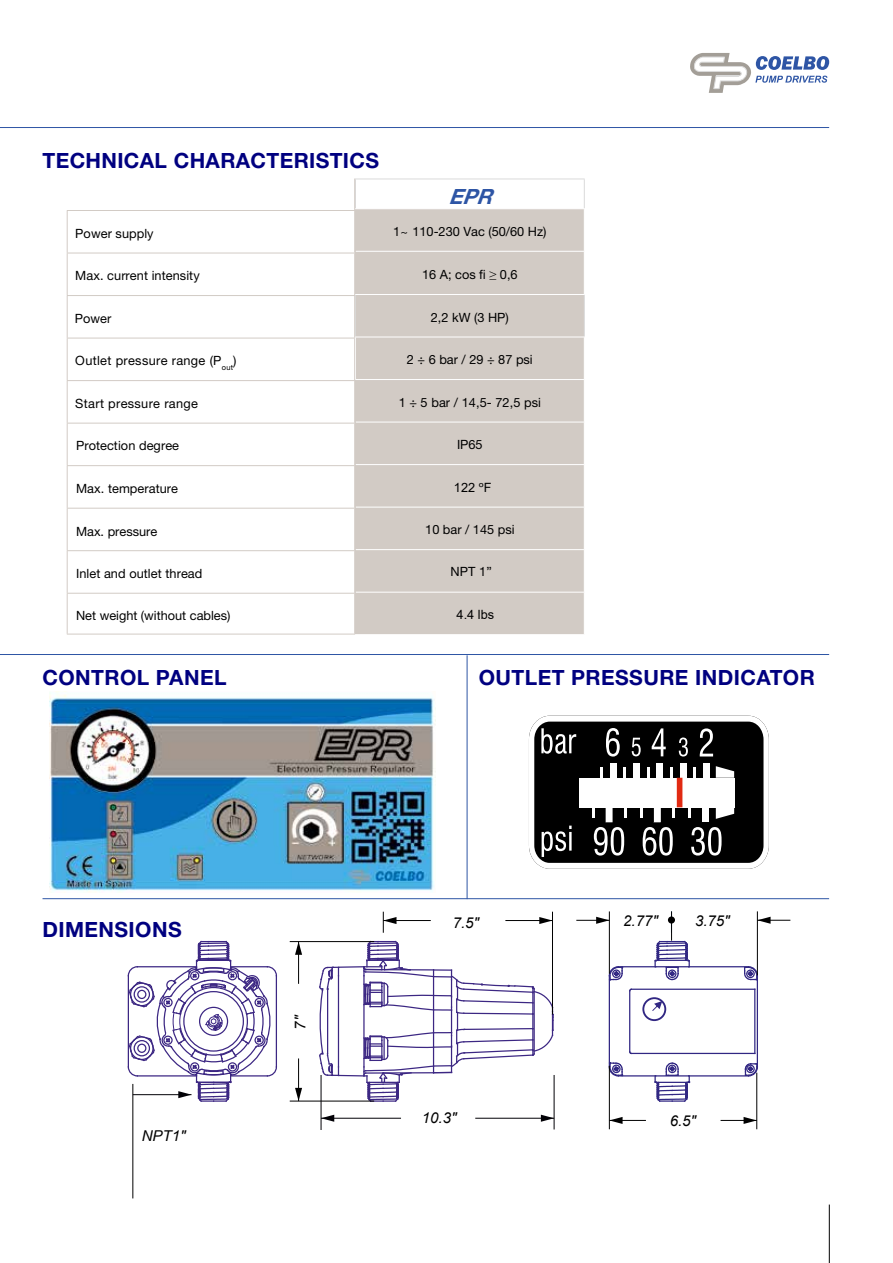
<style>
.page{position:relative;width:893px;height:1263px;background:#fff}
.page>*{position:absolute;margin:0;border:0;box-sizing:border-box;transform-origin:0 0}
.t1{font:700 21px "Helvetica Neue";letter-spacing:.02em;color:#000080}
.t2{font:italic 700 21px "Helvetica Neue";color:#2e55a5}
.t3{font:italic 15px "Arial";color:#000}
.t4{font:12.75px "Helvetica Neue";letter-spacing:.005em;color:#000}
.t5{font:12.75px "Helvetica Neue";letter-spacing:.025em;color:#000}
.t6{font:12.75px "Arial";color:#000}
.s1{font-family:"Helvetica Neue"}
</style>
<div class="page">
<hr style="left:829px;top:1204px;width:1px;height:59px;background:#000">
<svg style="left:690px;top:53px;width:139px;height:40px"></svg>
<hr style="left:0;top:654px;width:829px;height:1px;background:#2e55a5">
<hr style="left:0;top:127px;width:829px;height:1px;background:#2e55a5">
<div style="left:356px;top:209px;width:228px;height:425px;background:#d2cbc5"></div>
<hr style="left:355px;top:209px;width:1px;height:42px;background:#d2cbc5">
<hr style="left:355px;top:251px;width:1px;height:43px;background:#d2cbc5">
<hr style="left:355px;top:380px;width:1px;height:42px;background:#d2cbc5">
<hr style="left:355px;top:422px;width:1px;height:43px;background:#d2cbc5">
<hr style="left:355px;top:465px;width:1px;height:42px;background:#d2cbc5">
<hr style="left:355px;top:507px;width:1px;height:43px;background:#d2cbc5">
<hr style="left:355px;top:550px;width:1px;height:42px;background:#d2cbc5">
<hr style="left:355px;top:592px;width:1px;height:42px;background:#d2cbc5">
<hr style="left:355px;top:179px;width:230px;height:1px;background:#dadada">
<svg style="left:355px;top:180px;width:1px;height:28px"></svg>
<svg style="left:584px;top:179px;width:1px;height:29px"></svg>
<hr style="left:355px;top:295px;width:1px;height:42px;background:#dadada">
<hr style="left:584px;top:295px;width:1px;height:42px;background:#dadada">
<hr style="left:355px;top:337px;width:230px;height:1px;background:#fff">
<hr style="left:355px;top:379px;width:230px;height:1px;background:#fff">
<hr style="left:356px;top:251px;width:229px;height:1px;background:#fff">
<hr style="left:355px;top:294px;width:230px;height:1px;background:#fff">
<hr style="left:356px;top:422px;width:229px;height:1px;background:#fff">
<hr style="left:356px;top:464px;width:229px;height:1px;background:#fff">
<hr style="left:356px;top:507px;width:229px;height:1px;background:#fff">
<hr style="left:356px;top:549px;width:229px;height:1px;background:#fff">
<hr style="left:356px;top:592px;width:229px;height:1px;background:#fff">
<svg style="left:529px;top:716px;width:240px;height:153px"></svg>
<div style="left:677px;top:778px;width:6px;height:29px;background:#e12a12"></div>
<hr style="left:467px;top:655px;width:1px;height:244px;background:#2e55a5">
<hr style="left:43px;top:898px;width:786px;height:1px;background:#2e55a5">
<img style="left:50px;top:695px;width:386px;height:197px">
<hr style="left:629px;top:991px;width:1px;height:61px;background:#312783">
<hr style="left:631px;top:988px;width:124px;height:2px;background:#312783">
<hr style="left:754px;top:989px;width:1px;height:64px;background:#312783">
<hr style="left:631px;top:1053px;width:124px;height:1px;background:#312783">
<hr style="left:609px;top:976px;width:1px;height:91px;background:#312783">
<hr style="left:618px;top:966px;width:38px;height:1px;background:#312783">
<hr style="left:689px;top:966px;width:59px;height:1px;background:#312783">
<svg style="left:608px;top:1061px;width:16px;height:16px"></svg>
<hr style="left:757px;top:976px;width:1px;height:91px;background:#312783">
<svg style="left:744px;top:1061px;width:14px;height:16px"></svg>
<svg style="left:743px;top:965px;width:15px;height:17px"></svg>
<svg style="left:608px;top:965px;width:16px;height:17px"></svg>
<hr style="left:618px;top:1075px;width:38px;height:1px;background:#312783">
<hr style="left:689px;top:1075px;width:59px;height:1px;background:#312783">
<svg style="left:654px;top:1062px;width:36px;height:40px"></svg>
<svg style="left:654px;top:940px;width:36px;height:41px"></svg>
<svg style="left:318px;top:940px;width:236px;height:163px"></svg>
<hr style="left:552px;top:912px;width:1px;height:102px;background:#000">
<hr style="left:505px;top:920px;width:47px;height:1px;background:#000">
<svg style="left:539px;top:917px;width:12px;height:7px"></svg>
<hr style="left:383px;top:920px;width:48px;height:1px;background:#000">
<svg style="left:383px;top:912px;width:13px;height:21px"></svg>
<hr style="left:133px;top:1084px;width:1px;height:114px;background:#000">
<svg style="left:127px;top:940px;width:150px;height:163px"></svg>
<hr style="left:609px;top:911px;width:1px;height:63px;background:#000">
<hr style="left:576px;top:920px;width:33px;height:1px;background:#000">
<svg style="left:596px;top:917px;width:13px;height:7px"></svg>
<hr style="left:757px;top:911px;width:1px;height:64px;background:#000">
<hr style="left:671px;top:911px;width:1px;height:30px;background:#000">
<hr style="left:757px;top:920px;width:33px;height:1px;background:#000">
<svg style="left:757px;top:917px;width:14px;height:7px"></svg>
<hr style="left:756px;top:1073px;width:1px;height:56px;background:#000">
<hr style="left:609px;top:1066px;width:1px;height:63px;background:#000">
<hr style="left:721px;top:1120px;width:36px;height:1px;background:#000">
<svg style="left:744px;top:1117px;width:13px;height:7px"></svg>
<hr style="left:609px;top:1120px;width:37px;height:1px;background:#000">
<svg style="left:609px;top:1117px;width:14px;height:7px"></svg>
<hr style="left:290px;top:1101px;width:84px;height:1px;background:#000">
<hr style="left:290px;top:941px;width:84px;height:1px;background:#000">
<hr style="left:298px;top:1058px;width:1px;height:43px;background:#000">
<svg style="left:295px;top:1088px;width:7px;height:13px"></svg>
<hr style="left:298px;top:941px;width:1px;height:43px;background:#000">
<svg style="left:295px;top:941px;width:7px;height:14px"></svg>
<hr style="left:321px;top:1075px;width:1px;height:55px;background:#020106">
<hr style="left:554px;top:1075px;width:1px;height:54px;background:#020106">
<hr style="left:321px;top:1118px;width:80px;height:1px;background:#020106">
<svg style="left:321px;top:1115px;width:13px;height:7px"></svg>
<hr style="left:475px;top:1118px;width:79px;height:1px;background:#020106">
<svg style="left:541px;top:1115px;width:13px;height:7px"></svg>
<div style="left:668px;top:916px;width:7px;height:7px;background:#000;border-radius:50%"></div>
<div style="left:642px;top:997px;width:24px;height:24px;border:2px solid #312783;border-radius:50%"></div>
<svg style="left:652px;top:1001px;width:10px;height:10px"></svg>
<hr style="left:67px;top:210px;width:288px;height:1px;background:#d2cbc5">
<hr style="left:67px;top:211px;width:1px;height:42px;background:#d2cbc5">
<hr style="left:67px;top:253px;width:288px;height:1px;background:#d2cbc5">
<hr style="left:67px;top:253px;width:1px;height:42px;background:#d2cbc5">
<hr style="left:67px;top:295px;width:288px;height:1px;background:#d2cbc5">
<hr style="left:67px;top:296px;width:1px;height:42px;background:#d2cbc5">
<hr style="left:67px;top:338px;width:288px;height:1px;background:#d2cbc5">
<hr style="left:67px;top:338px;width:1px;height:42px;background:#d2cbc5">
<hr style="left:67px;top:380px;width:288px;height:1px;background:#d2cbc5">
<hr style="left:67px;top:381px;width:1px;height:42px;background:#d2cbc5">
<hr style="left:67px;top:423px;width:288px;height:1px;background:#d2cbc5">
<hr style="left:67px;top:423px;width:1px;height:42px;background:#d2cbc5">
<hr style="left:67px;top:465px;width:288px;height:1px;background:#d2cbc5">
<hr style="left:67px;top:466px;width:1px;height:42px;background:#d2cbc5">
<hr style="left:67px;top:508px;width:288px;height:1px;background:#d2cbc5">
<hr style="left:67px;top:508px;width:1px;height:42px;background:#d2cbc5">
<hr style="left:67px;top:550px;width:288px;height:1px;background:#d2cbc5">
<hr style="left:67px;top:551px;width:1px;height:42px;background:#d2cbc5">
<hr style="left:67px;top:593px;width:288px;height:1px;background:#d2cbc5">
<hr style="left:67px;top:594px;width:1px;height:40px;background:#d2cbc5">
<hr style="left:67px;top:634px;width:288px;height:1px;background:#d2cbc5">
<hr style="left:354px;top:211px;width:1px;height:42px;background:#d2cbc5">
<hr style="left:354px;top:253px;width:1px;height:42px;background:#d2cbc5">
<hr style="left:354px;top:296px;width:1px;height:42px;background:#d2cbc5">
<hr style="left:354px;top:338px;width:1px;height:42px;background:#d2cbc5">
<hr style="left:354px;top:381px;width:1px;height:42px;background:#d2cbc5">
<hr style="left:354px;top:423px;width:1px;height:42px;background:#d2cbc5">
<hr style="left:354px;top:466px;width:1px;height:42px;background:#d2cbc5">
<hr style="left:354px;top:508px;width:1px;height:42px;background:#d2cbc5">
<hr style="left:354px;top:551px;width:1px;height:42px;background:#d2cbc5">
<hr style="left:354px;top:594px;width:1px;height:40px;background:#d2cbc5">
<hr style="left:354px;top:178px;width:1px;height:32px;background:#d2cbc5">
<h1 class="t1" style="left:43px;top:147px;width:338px">TECHNICAL CHARACTERISTICS</h1>
<p class="t4" style="left:75px;top:226px;width:80px">Power supply</p>
<p class="t4" style="left:75px;top:268px;width:126px">Max. current intensity</p>
<p class="t4" style="left:75px;top:311px;width:38px">Power</p>
<p class="t5" style="left:75px;top:353px;width:163px">Outlet pressure range (P<sub>out</sub>)</p>
<p class="t5" style="left:75px;top:396px;width:124px">Start pressure range</p>
<p class="t4" style="left:76px;top:438px;width:105px">Protection degree</p>
<p class="t4" style="left:76px;top:481px;width:104px">Max. temperature</p>
<p class="t4" style="left:76px;top:523px;width:83px">Max. pressure</p>
<p class="t4" style="left:76px;top:566px;width:128px">Inlet and outlet thread</p>
<p class="t4" style="left:76px;top:608px;width:156px">Net weight (without cables)</p>
<h1 class="t2" style="left:448px;top:184px;width:53px">EPR</h1>
<p class="t4" style="left:393px;top:224px;width:155px">1~ 110-230 Vac (50/60 Hz)</p>
<p class="t4" style="left:422px;top:267px;width:97px">16 A; cos fi ≥ 0,6</p>
<p class="t4" style="left:431px;top:310px;width:79px">2,2 kW (3 HP)</p>
<p class="t4" style="left:407px;top:352px;width:127px">2 ÷ 6 bar / 29 ÷ 87 psi</p>
<p class="t4" style="left:399px;top:395px;width:144px">1 ÷ 5 bar / 14,5- 72,5 psi</p>
<p class="t4" style="left:457px;top:437px;width:27px">IP65</p>
<p class="t6" style="left:454px;top:479px;width:39px">122 <span class="s1">º</span>F</p>
<p class="t4" style="left:425px;top:522px;width:91px">10 bar / 145 psi</p>
<p class="t4" style="left:451px;top:564px;width:43px">NPT 1”</p>
<p class="t6" style="left:457px;top:606px;width:39px">4.4 lbs</p>
<h1 class="t1" style="left:43px;top:665px;width:186px">CONTROL PANEL</h1>
<h1 class="t1" style="left:479px;top:664px;width:338px">OUTLET PRESSURE INDICATOR</h1>
<h1 class="t1" style="left:43px;top:916px;width:141px">DIMENSIONS</h1>
<p class="t3" style="left:142px;top:1126px;width:45px">NPT1"</p>
<p class="t3" style="left:291px;top:1029px;width:16px;rotate:-90deg">7"</p>
<p class="t3" style="left:453px;top:913px;width:28px">7.5"</p>
<p class="t3" style="left:623px;top:911px;width:36px">2.77"</p>
<p class="t3" style="left:695px;top:911px;width:36px">3.75"</p>
<p class="t3" style="left:422px;top:1108px;width:36px">10.3"</p>
<p class="t3" style="left:670px;top:1111px;width:28px">6.5"</p>
</div>
